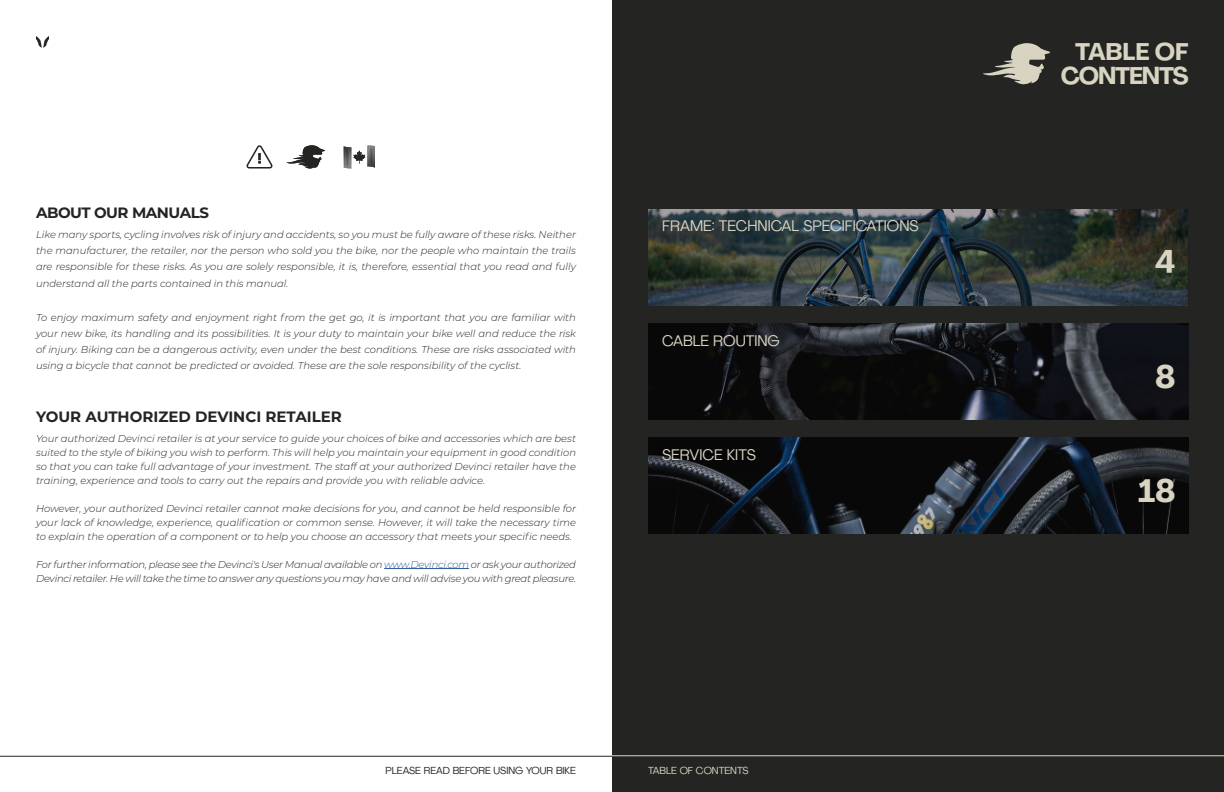
<style>
.page{position:relative;width:1224px;height:792px;background:#fff}
.page>*{position:absolute;margin:0;border:0;box-sizing:border-box;transform-origin:0 0}
.t1{font:700 32px "PP Agrandir";color:#d9d3c1}
.t2{font:700 24px/24px "PP Agrandir";letter-spacing:-.05em;color:#d9d3c1;text-align:center}
.t3{font:15px "PP Agrandir";color:#d9d3c1}
.t4{font:700 15px "Montserrat";color:#242523}
.t5{font:700 15px "Montserrat";letter-spacing:-.03em;color:#242523}
.t6{font:italic 300 10px/14px "Montserrat";letter-spacing:-.01em;color:#242523;text-align:justify}
.t7{font:10px "PP Agrandir";color:#242523}
.t8{font:10px "PP Agrandir";color:#d9d3c1}
.s1{color:#275b9b}
</style>
<div class="page">
<div style="left:612px;top:0;width:612px;height:792px;background:#242523"></div>
<hr style="left:612px;top:756px;width:612px;height:1px;background:#d9d3c1">
<hr style="left:0;top:756px;width:612px;height:1px;background:#242523">
<svg style="left:36px;top:36px;width:13px;height:12px"></svg>
<img style="left:648px;top:209px;width:540px;height:96px">
<img style="left:648px;top:324px;width:541px;height:96px">
<img style="left:648px;top:438px;width:541px;height:96px">
<svg style="left:983px;top:43px;width:67px;height:41px"></svg>
<svg style="left:246px;top:145px;width:27px;height:24px"></svg>
<svg style="left:287px;top:145px;width:38px;height:24px"></svg>
<svg style="left:344px;top:145px;width:31px;height:24px"></svg>
<hr style="left:384px;top:568px;width:85px;height:1px;background:#275b9b">
<svg style="left:654px;top:440px;width:110px;height:29px;background:#101011"></svg>
<h3 class="t5" style="left:36px;top:202px;width:174px">ABOUT OUR MANUALS</h3>
<p class="t6" style="left:36px;top:227px;width:542px;line-height:16px">Like many sports, cycling involves risk of injury and accidents, so you must be fully aware of these risks. Neither the manufacturer, the retailer, nor the person who sold you the bike, nor the people who maintain the trails are responsible for these risks. As you are solely responsible, it is, therefore, essential that you read and fully</p>
<p class="t6" style="left:36px;top:277px;width:254px">understand all the parts contained in this manual.</p>
<p class="t6" style="left:36px;top:310px;width:542px;line-height:16px">To enjoy maximum safety and enjoyment right from the get go, it is important that you are familiar with your new bike, its handling and its possibilities. It is your duty to maintain your bike well and reduce the risk of injury. Biking can be a dangerous activity, even under the best conditions. These are risks associated with using a bicycle that cannot be predicted or avoided. These are the sole responsibility of the cyclist.</p>
<h3 class="t4" style="left:36px;top:405px;width:307px">YOUR AUTHORIZED DEVINCI RETAILER</h3>
<p class="t6" style="left:36px;top:431px;width:542px">Your authorized Devinci retailer is at your service to guide your choices of bike and accessories which are best suited to the style of biking you wish to perform. This will help you maintain your equipment in good condition so that you can take full advantage of your investment. The staff at your authorized Devinci retailer have the training, experience and tools to carry out the repairs and provide you with reliable advice.</p>
<p class="t6" style="left:36px;top:501px;width:542px">However, your authorized Devinci retailer cannot make decisions for you, and cannot be held responsible for your lack of knowledge, experience, qualification or common sense. However, it will take the necessary time to explain the operation of a component or to help you choose an accessory that meets your specific needs.</p>
<p class="t6" style="left:36px;top:557px;width:542px">For further information, please see the Devinci's User Manual available on <span class="s1">www.Devinci.com</span> or ask your authorized<br>Devinci retailer. He will take the time to answer any questions you may have and will advise you with great pleasure.</p>
<h3 class="t3" style="left:662px;top:216px;width:258px">FRAME: TECHNICAL SPECIFICATIONS</h3>
<h3 class="t3" style="left:662px;top:331px;width:119px">CABLE ROUTING</h3>
<h3 class="t3" style="left:662px;top:446px;width:95px">SERVICE KITS</h3>
<p class="t7" style="left:386px;top:764px;width:192px">PLEASE READ BEFORE USING YOUR BIKE</p>
<p class="t8" style="left:648px;top:764px;width:102px">TABLE OF CONTENTS</p>
<h2 class="t2" style="left:1061px;top:40px;width:129px">TABLE OF<br>CONTENTS</h2>
<h1 class="t1" style="left:1155px;top:242px;width:22px">4</h1>
<h1 class="t1" style="left:1155px;top:357px;width:22px">8</h1>
<h1 class="t1" style="left:1138px;top:471px;width:39px">18</h1>
</div>
